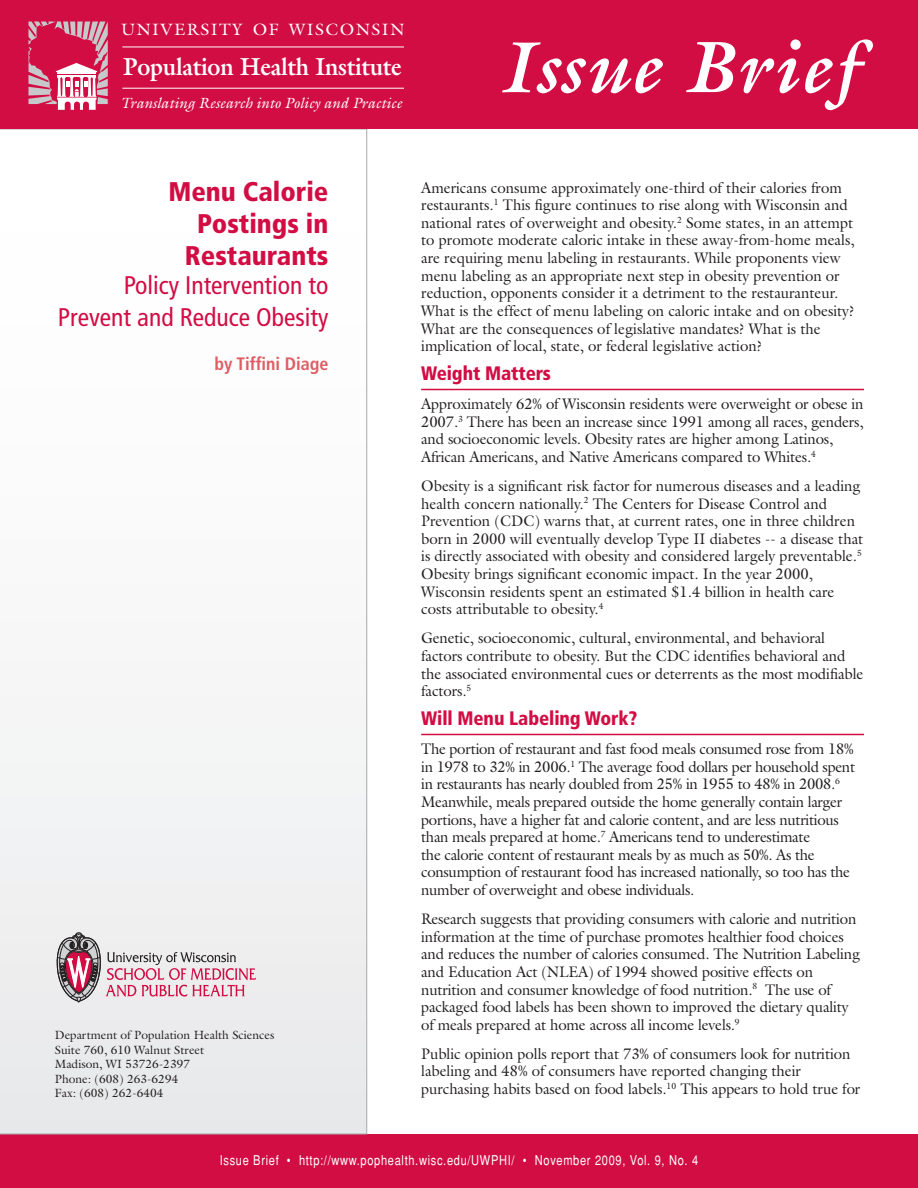
<style>
.page{position:relative;width:918px;height:1188px;background:#fff}
.page>*{position:absolute;margin:0;border:0;box-sizing:border-box;transform-origin:0 0}
.t1{font:italic 700 73.5px "Galliard";letter-spacing:.03em;color:#fff}
.t2{font:900 condensed 27px/32.4px "Frutiger";color:#d20d44;text-align:right}
.t3{font:condensed 25.5px/32.4px "Frutiger";color:#d20d44;text-align:right}
.t4{font:700 24.75px "Galliard";letter-spacing:-.01em;color:#fff;scale:.9 1}
.subheading{font:900 condensed 19.5px "Frutiger";letter-spacing:-.005em;color:#d20d44}
.Authors{font:700 condensed 18px "Frutiger";color:#dd5e64}
.t5{font:16.5px "Galliard";letter-spacing:.08em;color:#fff;scale:1.05 1}
.body_text{font:15.3px/17.7px "Galliard";letter-spacing:-.005em;color:#231f20}
.t6{font:italic 14.85px "Galliard";color:#fff}
.t7{font:condensed 13.5px "Helvetica";letter-spacing:.05em;color:#fff}
.t8{font:12px/14.4px "Galliard";color:#231f20}
</style>
<div class="page">
<div style="left:0;top:1134px;width:918px;height:54px;background:#d20d44"></div>
<svg style="left:0;top:129px;width:367px;height:1005px"></svg>
<div style="left:0;top:0;width:918px;height:129px;background:#d20d44"></div>
<svg style="left:28px;top:21px;width:80px;height:89px"></svg>
<hr style="left:122px;top:47px;width:282px;height:1px;background:#fff">
<hr style="left:122px;top:88px;width:282px;height:1px;background:#fff">
<svg style="left:55px;top:932px;width:201px;height:70px;background:#d7c1c8"></svg>
<hr style="left:421px;top:389px;width:443px;height:1px;background:#d20d44">
<hr style="left:421px;top:734px;width:443px;height:1px;background:#d20d44">
<p class="t5" style="left:121px;top:19px;width:272px">UNIVERSITY OF WISCONSIN</p>
<p class="t4" style="left:123px;top:50px;width:311px">Population Health Institute</p>
<p class="t6" style="left:121px;top:94px;width:283px">Translating Research into Policy and Practice</p>
<p class="t1" style="left:499px;top:22px;width:360px">Issue Brief</p>
<p class="t2" style="left:168px;top:175px;width:162px">Menu Calorie<br>Postings in<br>Restaurants</p>
<p class="t3" style="left:58px;top:269px;width:272px">Policy Intervention to<br>Prevent and Reduce Obesity</p>
<p class="Authors" style="left:215px;top:353px;width:115px">by Tiffini Diage</p>
<p class="t8" style="left:55px;top:1028px;width:221px">Department of Population Health Sciences<br>Suite 760, 610 Walnut Street</p>
<p class="t8" style="left:55px;top:1057px;width:137px">Madison, WI 53726-2397<br>Phone: (608) 263-6294</p>
<p class="t8" style="left:55px;top:1085px;width:110px">Fax: (608) 262-6404</p>
<p class="body_text" style="left:421px;top:178px;width:435px">Americans consume approximately one-third of their calories from restaurants.<sup>1</sup> This figure continues to rise along with Wisconsin and national rates of overweight and obesity.<sup>2</sup> Some states, in an attempt to promote moderate caloric intake in these away-from-home meals, are requiring menu labeling in restaurants. While proponents view menu labeling as an appropriate next step in obesity prevention or reduction, opponents consider it a detriment to the restauranteur.<br>What is the effect of menu labeling on caloric intake and on obesity?<br>What are the consequences of legislative mandates? What is the implication of local, state, or federal legislative action?</p>
<p class="subheading" style="left:421px;top:362px;width:131px">Weight Matters</p>
<p class="body_text" style="left:421px;top:395px;width:444px">Approximately 62% of Wisconsin residents were overweight or obese in 2007.<sup>3</sup> There has been an increase since 1991 among all races, genders, and socioeconomic levels. Obesity rates are higher among Latinos, African Americans, and Native Americans compared to Whites.<sup>4</sup></p>
<p class="body_text" style="left:421px;top:477px;width:444px">Obesity is a significant risk factor for numerous diseases and a leading health concern nationally.<sup>2</sup> The Centers for Disease Control and Prevention (CDC) warns that, at current rates, one in three children born in 2000 will eventually develop Type II diabetes -- a disease that is directly associated with obesity and considered largely preventable.<sup>5<br></sup>Obesity brings significant economic impact. In the year 2000, Wisconsin residents spent an estimated $1.4 billion in health care costs attributable to obesity.<sup>4</sup></p>
<p class="body_text" style="left:421px;top:629px;width:444px">Genetic, socioeconomic, cultural, environmental, and behavioral factors contribute to obesity. But the CDC identifies behavioral and the associated environmental cues or deterrents as the most modifiable factors.<sup>5</sup></p>
<p class="subheading" style="left:421px;top:707px;width:218px">Will Menu Labeling Work?</p>
<p class="body_text" style="left:421px;top:740px;width:435px">The portion of restaurant and fast food meals consumed rose from 18% in 1978 to 32% in 2006.<sup>1</sup> The average food dollars per household spent in restaurants has nearly doubled from 25% in 1955 to 48% in 2008.<sup>6<br></sup>Meanwhile, meals prepared outside the home generally contain larger portions, have a higher fat and calorie content, and are less nutritious than meals prepared at home.<sup>7</sup> Americans tend to underestimate<br>the calorie content of restaurant meals by as much as 50%. As the consumption of restaurant food has increased nationally, so too has the number of overweight and obese individuals.</p>
<p class="body_text" style="left:421px;top:910px;width:440px">Research suggests that providing consumers with calorie and nutrition information at the time of purchase promotes healthier food choices and reduces the number of calories consumed. The Nutrition Labeling and Education Act (NLEA) of 1994 showed positive effects on nutrition and consumer knowledge of food nutrition.<sup>8</sup> The use of packaged food labels has been shown to improved the dietary quality of meals prepared at home across all income levels.<sup>9</sup></p>
<p class="body_text" style="left:421px;top:1044px;width:441px">Public opinion polls report that 73% of consumers look for nutrition labeling and 48% of consumers have reported changing their purchasing habits based on food labels.<sup>10</sup> This appears to hold true for</p>
<p class="t7" style="left:220px;top:1152px;width:480px">Issue Brief • http://www.pophealth.wisc.edu/UWPHI/ • November 2009, Vol. 9, No. 4</p>
</div>
